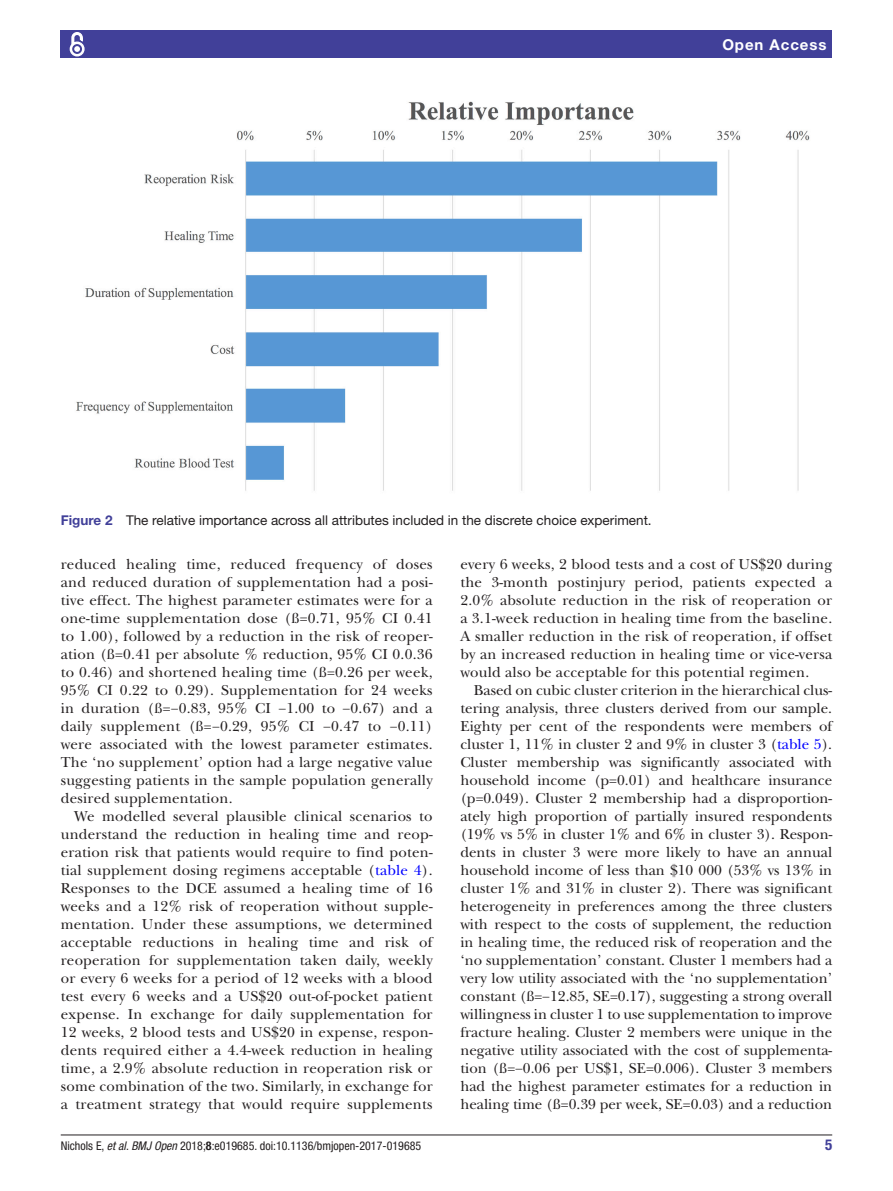
<style>
.page{position:relative;width:893px;height:1191px;background:#fff}
.page>*{position:absolute;margin:0;border:0;box-sizing:border-box;transform-origin:0 0}
.t1{font:15px/18px "New Baskerville";letter-spacing:.015em;color:#231f20;text-align:justify}
.t2{font:700 15px "Helvetica Neue LT Std";letter-spacing:.065em;color:#fff}
.t3{font:700 condensed 15px "Helvetica Neue LT Std";color:#414099}
.t4{font:13.5px "Helvetica Neue LT Std";color:#231f20}
.t5{font:condensed 12px "Helvetica Neue LT Std";color:#231f20}
.s1{font-weight:700;color:#414099}
.s2{color:#00f}
.s3{font-style:italic}
.s4{font-weight:700}
</style>
<div class="page">
<hr style="left:61px;top:1134px;width:771px;height:1px;background:#231f20">
<div style="left:61px;top:31px;width:771px;height:27px;background:#414099"></div>
<svg style="left:69px;top:32px;width:16px;height:25px"></svg>
<img style="left:76px;top:101px;width:734px;height:390px">
<p class="t2" style="left:722px;top:35px;width:106px">Open Access</p>
<p class="t4" style="left:61px;top:512px;width:592px"><span class="s1">Figure 2</span> The relative importance across all attributes included in the discrete choice experiment.</p>
<p class="t1" style="left:61px;top:555px;width:373px">reduced healing time, reduced frequency of doses and reduced duration of supplementation had a posi&shy;tive effect. The highest parameter estimates were for a one-time supplementation dose (ß=0.71, 95% CI 0.41 to 1.00), followed by a reduction in the risk of reoper&shy;ation (ß=0.41 per absolute % reduction, 95% CI 0.0.36 to 0.46) and shortened healing time (ß=0.26 per week, 95% CI 0.22 to 0.29). Supplementation for 24 weeks in duration (ß=−0.83, 95% CI −1.00 to −0.67) and a daily supplement (ß=−0.29, 95% CI −0.47 to −0.11) were associated with the lowest parameter estimates.<br>The ‘no supplement’ option had a large negative value suggesting patients in the sample population generally desired supplementation.</p>
<p class="t1" style="left:61px;top:807px;width:373px;text-indent:14px">We modelled several plausible clinical scenarios to understand the reduction in healing time and reop&shy;eration risk that patients would require to find poten&shy;tial supplement dosing regimens acceptable (<span class="s2">table 4</span>).<br>Responses to the DCE assumed a healing time of 16 weeks and a 12% risk of reoperation without supple&shy;mentation. Under these assumptions, we determined acceptable reductions in healing time and risk of reoperation for supplementation taken daily, weekly or every 6 weeks for a period of 12 weeks with a blood test every 6 weeks and a US$20 out-of-pocket patient expense. In exchange for daily supplementation for 12 weeks, 2 blood tests and US$20 in expense, respon&shy;dents required either a 4.4-week reduction in healing time, a 2.9% absolute reduction in reoperation risk or some combination of the two. Similarly, in exchange for a treatment strategy that would require supplements</p>
<p class="t1" style="left:460px;top:555px;width:373px">every 6 weeks, 2 blood tests and a cost of US$20 during the 3-month postinjury period, patients expected a 2.0% absolute reduction in the risk of reoperation or a 3.1-week reduction in healing time from the baseline.<br>A smaller reduction in the risk of reoperation, if offset by an increased reduction in healing time or vice-versa would also be acceptable for this potential regimen.</p>
<p class="t1" style="left:460px;top:681px;width:373px;text-indent:13px">Based on cubic cluster criterion in the hierarchical clus&shy;tering analysis, three clusters derived from our sample.<br>Eighty per cent of the respondents were members of cluster 1, 11% in cluster 2 and 9% in cluster 3 (<span class="s2">table 5</span>).<br>Cluster membership was significantly associated with household income (p=0.01) and healthcare insurance (p=0.049). Cluster 2 membership had a disproportion&shy;ately high proportion of partially insured respondents (19% vs 5% in cluster 1% and 6% in cluster 3). Respon&shy;dents in cluster 3 were more likely to have an annual household income of less than $10 000 (53% vs 13% in cluster 1% and 31% in cluster 2). There was significant heterogeneity in preferences among the three clusters with respect to the costs of supplement, the reduction in healing time, the reduced risk of reoperation and the ‘no supplementation’ constant. Cluster 1 members had a very low utility associated with the ‘no supplementation’ constant (ß=−12.85, SE=0.17), suggesting a strong overall willingness in cluster 1 to use supplementation to improve fracture healing. Cluster 2 members were unique in the negative utility associated with the cost of supplementa&shy;tion (ß=−0.06 per US$1, SE=0.006). Cluster 3 members had the highest parameter estimates for a reduction in healing time (ß=0.39 per week, SE=0.03) and a reduction</p>
<p class="t5" style="left:61px;top:1138px;width:362px">Nichols E, <span class="s3">et al</span>. <span class="s3">BMJ Open</span> 2018;<span class="s4">8</span>:e019685. doi:10.1136/bmjopen-2017-019685</p>
<p class="t3" style="left:825px;top:1135px;width:9px">5</p>
</div>
